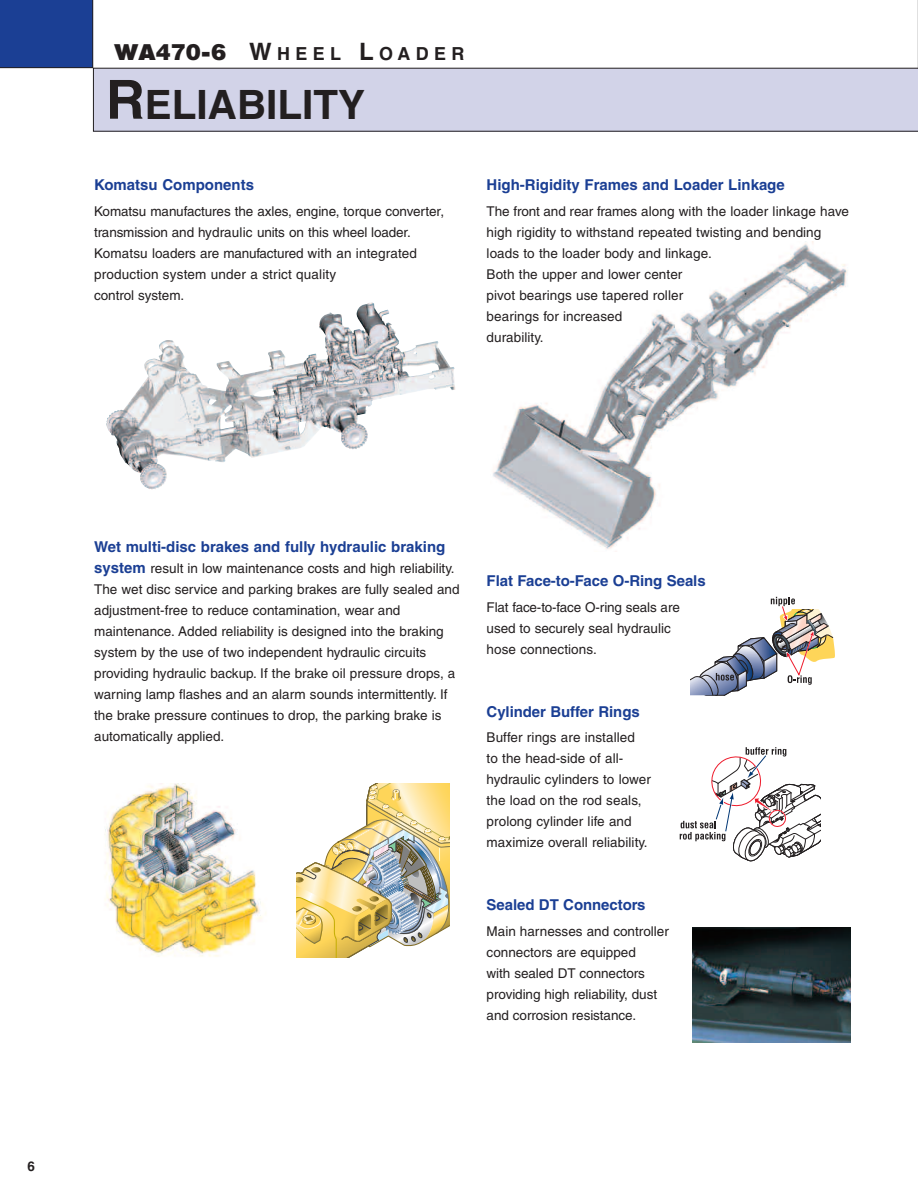
<style>
.page{position:relative;width:918px;height:1188px;background:#fff}
.page>*{position:absolute;margin:0;border:0;box-sizing:border-box;transform-origin:0 0}
.t1{font:700 40.5px "Helvetica";color:#231f20}
.t2{font:700 18px "Helvetica";letter-spacing:.295em;color:#231f20}
.t3{font:700 15px "Helvetica";color:#1b3f94}
.t4{font:13.5px/21px "Helvetica";color:#231f20}
.t5{font:700 13.5px "Helvetica";color:#231f20}
.s1{font-family:"Komatsu VI";font-weight:400;font-size:21px}
.s2{font-size:24px}
.s3{font-size:54px}
.s4{font-weight:700;font-size:15px;color:#1b3f94}
</style>
<div class="page">
<div style="left:93px;top:68px;width:825px;height:64px;background:#d2d3e8"></div>
<div style="left:0;top:0;width:93px;height:68px;background:#1b3f94"></div>
<img style="left:106px;top:302px;width:349px;height:163px">
<img style="left:493px;top:242px;width:355px;height:307px">
<img style="left:692px;top:927px;width:159px;height:115px">
<img style="left:105px;top:784px;width:161px;height:173px">
<img style="left:297px;top:784px;width:153px;height:174px">
<svg style="left:690px;top:597px;width:145px;height:98px"></svg>
<svg style="left:680px;top:747px;width:141px;height:115px"></svg>
<svg style="left:917px;top:0;width:1px;height:69px"></svg>
<h2 class="t2" style="left:114px;top:46px;width:352px"><span class="s1">WA470-6</span> <span class="s2">W</span>HEEL <span class="s2">L</span>OADER</h2>
<h1 class="t1" style="left:106px;top:88px;width:261px"><span class="s3">R</span>ELIABILITY</h1>
<p class="t3" style="left:94px;top:179px;width:161px">Komatsu Components</p>
<p class="t4" style="left:94px;top:202px;width:351px">Komatsu manufactures the axles, engine, torque converter, transmission and hydraulic units on this wheel loader.<br>Komatsu loaders are manufactured with an integrated production system under a strict quality<br>control system.</p>
<p class="t3" style="left:487px;top:179px;width:300px">High-Rigidity Frames and Loader Linkage</p>
<p class="t4" style="left:487px;top:202px;width:364px">The front and rear frames along with the loader linkage have high rigidity to withstand repeated twisting and bending loads to the loader body and linkage.<br>Both the upper and lower center<br>pivot bearings use tapered roller<br>bearings for increased<br>durability.</p>
<p class="t5" style="left:28px;top:1161px;width:9px">6</p>
<p class="t3" style="left:94px;top:540px;width:353px">Wet multi-disc brakes and fully hydraulic braking</p>
<p class="t4" style="left:94px;top:559px;width:367px"><span class="s4">system</span> result in low maintenance costs and high reliability.<br>The wet disc service and parking brakes are fully sealed and adjustment-free to reduce contamination, wear and maintenance. Added reliability is designed into the braking system by the use of two independent hydraulic circuits providing hydraulic backup. If the brake oil pressure drops, a warning lamp flashes and an alarm sounds intermittently. If the brake pressure continues to drop, the parking brake is automatically applied.</p>
<p class="t3" style="left:487px;top:575px;width:221px">Flat Face-to-Face O-Ring Seals</p>
<p class="t4" style="left:487px;top:598px;width:195px">Flat face-to-face O-ring seals are used to securely seal hydraulic hose connections.</p>
<p class="t3" style="left:487px;top:706px;width:155px">Cylinder Buffer Rings</p>
<p class="t4" style="left:487px;top:728px;width:166px">Buffer rings are installed<br>to the head-side of all&shy;hydraulic cylinders to lower the load on the rod seals, prolong cylinder life and maximize overall reliability.</p>
<p class="t3" style="left:487px;top:899px;width:161px">Sealed DT Connectors</p>
<p class="t4" style="left:487px;top:922px;width:184px">Main harnesses and controller connectors are equipped<br>with sealed DT connectors providing high reliability, dust and corrosion resistance.</p>
</div>
